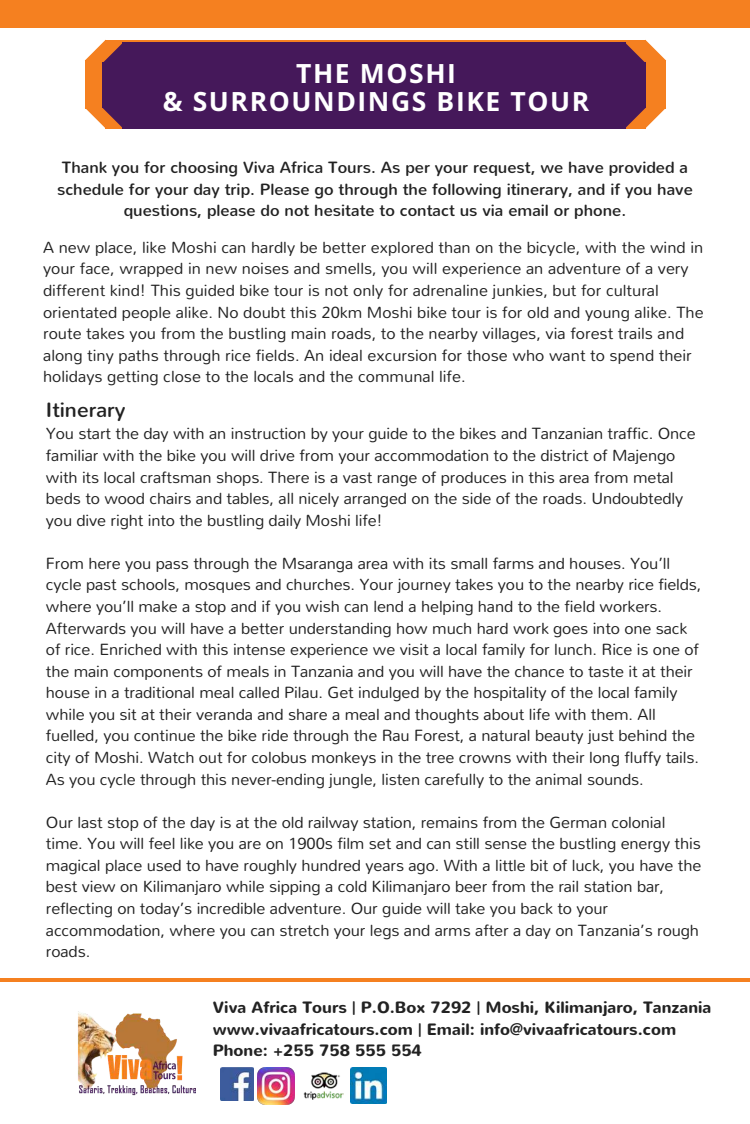
<style>
.page{position:relative;width:750px;height:1124px;background:#f58020}
.page>*{position:absolute;margin:0;border:0;box-sizing:border-box;transform-origin:0 0}
.t1{font:700 26.5px/28.1px "Open Sans";letter-spacing:.06em;color:#fff;text-align:center}
.t2{font:20.62px "Nunito";color:#222}
.t3{font:300 16.25px/21.5px "Nunito";letter-spacing:-.005em;color:#222}
.t4{font:16.25px/21.5px "Nunito";color:#222;text-align:center}
.t5{font:700 16.25px/21.5px "Nunito";color:#222}
</style>
<div class="page">
<div style="left:2px;top:29px;width:748px;height:959px;background:#fff"></div>
<div style="left:4px;top:554px;width:746px;height:434px;background:#fff"></div>
<div style="left:645px;top:60px;width:21px;height:48px;background:#f58020"></div>
<div style="left:105px;top:40px;width:541px;height:21px;background:#f58020"></div>
<div style="left:85px;top:60px;width:21px;height:48px;background:#f58020"></div>
<hr style="left:0;top:1123px;width:750px;height:1px;background:#fff">
<div style="left:0;top:988px;width:750px;height:21px;background:#fff"></div>
<div style="left:0;top:1008px;width:750px;height:115px;background:#fff"></div>
<svg style="left:626px;top:108px;width:40px;height:20px"></svg>
<svg style="left:85px;top:108px;width:38px;height:20px"></svg>
<div style="left:123px;top:107px;width:503px;height:21px;background:#45185a"></div>
<div style="left:625px;top:63px;width:21px;height:45px;background:#45185a"></div>
<div style="left:123px;top:42px;width:503px;height:21px;background:#45185a"></div>
<div style="left:102px;top:63px;width:21px;height:45px;background:#45185a"></div>
<div style="left:123px;top:63px;width:503px;height:45px;background:#45185a"></div>
<svg style="left:85px;top:40px;width:38px;height:23px"></svg>
<svg style="left:626px;top:40px;width:40px;height:23px"></svg>
<img style="left:220px;top:1068px;width:33px;height:32px">
<img style="left:304px;top:1072px;width:39px;height:28px">
<img style="left:351px;top:1068px;width:35px;height:35px">
<img style="left:78px;top:1011px;width:118px;height:85px">
<hr style="left:0;top:978px;width:750px;height:4px;background:#f58020">
<img style="left:258px;top:1068px;width:36px;height:36px">
<h1 class="t1" style="left:163px;top:58px;width:428px">THE MOSHI<br>&amp; SURROUNDINGS BIKE TOUR</h1>
<p class="t4" style="left:57px;top:157px;width:637px">Thank you for choosing Viva Africa Tours. As per your request, we have provided a schedule for your day trip. Please go through the following itinerary, and if you have questions, please do not hesitate to contact us via email or phone.</p>
<p class="t3" style="left:43px;top:237px;width:662px">A new place, like Moshi can hardly be better explored than on the bicycle, with the wind in your face, wrapped in new noises and smells, you will experience an adventure of a very different kind! This guided bike tour is not only for adrenaline junkies, but for cultural orientated people alike. No doubt this 20km Moshi bike tour is for old and young alike. The route takes you from the bustling main roads, to the nearby villages, via forest trails and along tiny paths through rice fields. An ideal excursion for those who want to spend their holidays getting close to the locals and the communal life.</p>
<p class="t2" style="left:46px;top:396px;width:81px">Itinerary</p>
<p class="t3" style="left:46px;top:423px;width:651px">You start the day with an instruction by your guide to the bikes and Tanzanian traffic. Once familiar with the bike you will drive from your accommodation to the district of Majengo with its local craftsman shops. There is a vast range of produces in this area from metal beds to wood chairs and tables, all nicely arranged on the side of the roads. Undoubtedly you dive right into the bustling daily Moshi life!</p>
<p class="t3" style="left:46px;top:553px;width:657px">From here you pass through the Msaranga area with its small farms and houses. You’ll cycle past schools, mosques and churches. Your journey takes you to the nearby rice fields, where you’ll make a stop and if you wish can lend a helping hand to the field workers.<br>Afterwards you will have a better understanding how much hard work goes into one sack of rice. Enriched with this intense experience we visit a local family for lunch. Rice is one of the main components of meals in Tanzania and you will have the chance to taste it at their house in a traditional meal called Pilau. Get indulged by the hospitality of the local family while you sit at their veranda and share a meal and thoughts about life with them. All fuelled, you continue the bike ride through the Rau Forest, a natural beauty just behind the city of Moshi. Watch out for colobus monkeys in the tree crowns with their long fluffy tails.<br>As you cycle through this never-ending jungle, listen carefully to the animal sounds.</p>
<p class="t3" style="left:46px;top:811px;width:657px">Our last stop of the day is at the old railway station, remains from the German colonial time. You will feel like you are on 1900s film set and can still sense the bustling energy this magical place used to have roughly hundred years ago. With a little bit of luck, you have the best view on Kilimanjaro while sipping a cold Kilimanjaro beer from the rail station bar, reflecting on today’s incredible adventure. Our guide will take you back to your accommodation, where you can stretch your legs and arms after a day on Tanzania’s rough roads.</p>
<p class="t5" style="left:213px;top:997px;width:500px">Viva Africa Tours | P.O.Box 7292 | Moshi, Kilimanjaro, Tanzania www.vivaafricatours.com | Email: info@vivaafricatours.com<br>Phone: +255 758 555 554</p>
</div>
